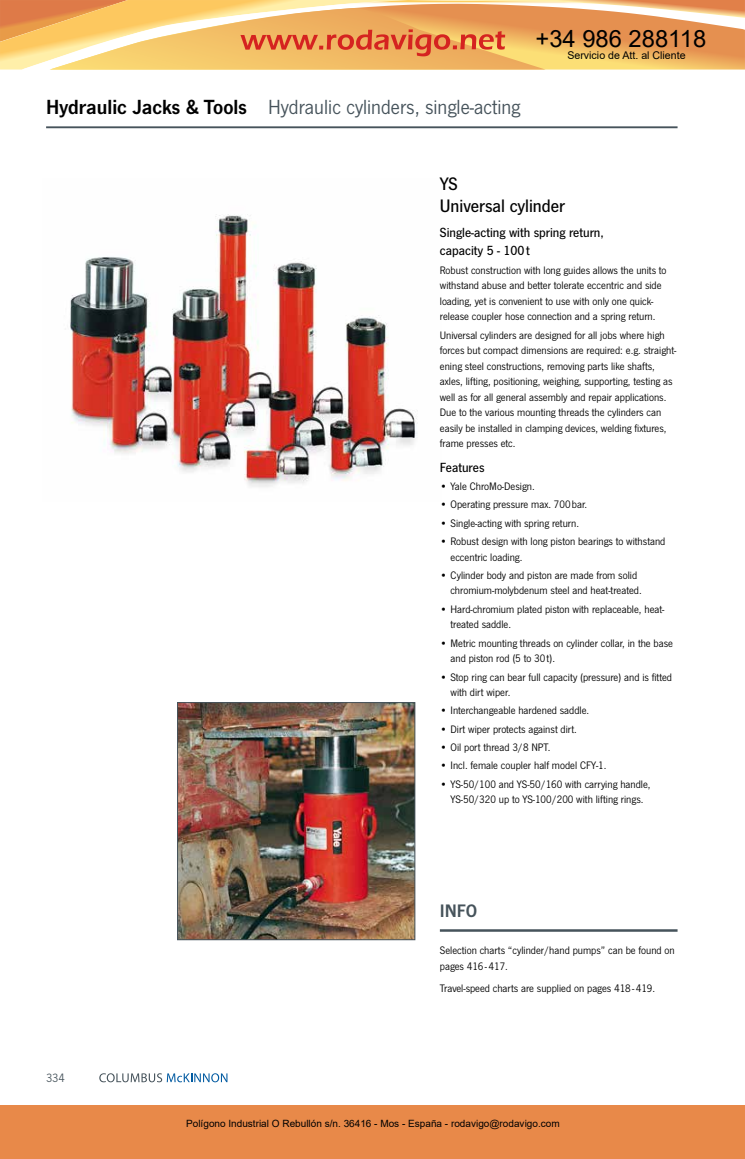
<style>
.page{position:relative;width:745px;height:1159px;background:#fff}
.page>*{position:absolute;margin:0;border:0;box-sizing:border-box;transform-origin:0 0}
.t1{font:23.75px "Arial";color:#000}
.t2{font:21.25px "News Got";color:#46535b}
.t3{font:500 18.75px/21.8px "News Got";color:#000}
.t4{font:18.75px "News Got Dem";color:#46535b}
.t5{font:500 13.75px/18.6px "News Got";color:#000}
.t6{font:12.5px "News Got";color:#46535b}
.t7{font:11.25px/15.5px "News Got";color:#000}
.t8{font:10.62px "Arial";color:#000}
.t9{font:10px "Arial";color:#000}
.s1{font-family:"News Got Dem";color:#000}
</style>
<div class="page">
<img style="left:177px;top:702px;width:238px;height:238px">
<img style="left:70px;top:214px;width:348px;height:273px">
<hr style="left:46px;top:126px;width:631px;height:2px;background:#46535b">
<svg style="left:99px;top:1073px;width:128px;height:9px"></svg>
<hr style="left:439px;top:929px;width:238px;height:2px;background:#46535b">
<div style="left:0;top:1105px;width:744px;height:54px;background:#e88949"></div>
<svg style="left:0;top:0;width:744px;height:70px;background:#f0b66e"></svg>
<h1 class="t1" style="left:535px;top:22px;width:172px">+34 986 288118</h1>
<h2 class="t2" style="left:46px;top:95px;width:475px"><span class="s1">Hydraulic Jacks &amp; Tools</span> Hydraulic cylinders, single-acting</h2>
<p class="t8" style="left:567px;top:48px;width:120px">Servicio de Att. al Cliente</p>
<h3 class="t3" style="left:439px;top:173px;width:127px">YS<br>Universal cylinder</h3>
<p class="t5" style="left:439px;top:223px;width:165px">Single-acting with spring return, capacity 5 - 100t</p>
<p class="t7" style="left:439px;top:262px;width:228px">Robust construction with long guides allows the units to withstand abuse and better tolerate eccentric and side loading, yet is convenient to use with only one quick&shy;release coupler hose connection and a spring return.</p>
<p class="t7" style="left:439px;top:327px;width:238px">Universal cylinders are designed for all jobs where high forces but compact dimensions are required: e.g. straight&shy;ening steel constructions, removing parts like shafts, axles, lifting, positioning, weighing, supporting, testing as well as for all general assembly and repair applications.<br>Due to the various mounting threads the cylinders can easily be installed in clamping devices, welding fixtures, frame presses etc.</p>
<p class="t5" style="left:439px;top:458px;width:46px">Features</p>
<p class="t7" style="left:439px;top:479px;width:96px">• Yale ChroMo-Design.</p>
<p class="t7" style="left:439px;top:497px;width:149px">• Operating pressure max. 700 bar.</p>
<p class="t7" style="left:439px;top:515px;width:141px">• Single-acting with spring return.</p>
<p class="t7" style="left:450px;top:534px;width:216px;text-indent:-11px">• Robust design with long piston bearings to withstand eccentric loading.</p>
<p class="t7" style="left:450px;top:567px;width:192px;text-indent:-11px">• Cylinder body and piston are made from solid chromium-molybdenum steel and heat-treated.</p>
<p class="t7" style="left:450px;top:601px;width:215px;text-indent:-11px">• Hard-chromium plated piston with replaceable, heat&shy;treated saddle.</p>
<p class="t7" style="left:450px;top:635px;width:224px;text-indent:-11px">• Metric mounting threads on cylinder collar, in the base and piston rod (5 to 30 t).</p>
<p class="t7" style="left:450px;top:669px;width:223px;text-indent:-11px">• Stop ring can bear full capacity (pressure) and is fitted with dirt wiper.</p>
<p class="t7" style="left:439px;top:703px;width:151px">• Interchangeable hardened saddle.</p>
<p class="t7" style="left:439px;top:721px;width:138px">• Dirt wiper protects against dirt.</p>
<p class="t7" style="left:439px;top:740px;width:112px">• Oil port thread 3/8 NPT.</p>
<p class="t7" style="left:439px;top:758px;width:168px">• Incl. female coupler half model CFY-1.</p>
<p class="t7" style="left:439px;top:776px;width:212px;text-align:center">• YS-50/100 and YS-50/160 with carrying handle,<br>YS-50/320 up to YS-100/200 with lifting rings.</p>
<p class="t6" style="left:46px;top:1071px;width:20px">334</p>
<h3 class="t4" style="left:439px;top:900px;width:39px">INFO</h3>
<p class="t7" style="left:439px;top:943px;width:236px">Selection charts “cylinder/hand pumps” can be found on pages 416 - 417.</p>
<p class="t7" style="left:439px;top:981px;width:217px">Travel-speed charts are supplied on pages 418 - 419.</p>
<p class="t9" style="left:186px;top:1117px;width:375px">Polígono Industrial O Rebullón s/n. 36416 - Mos - España - rodavigo@rodavigo.com</p>
</div>
